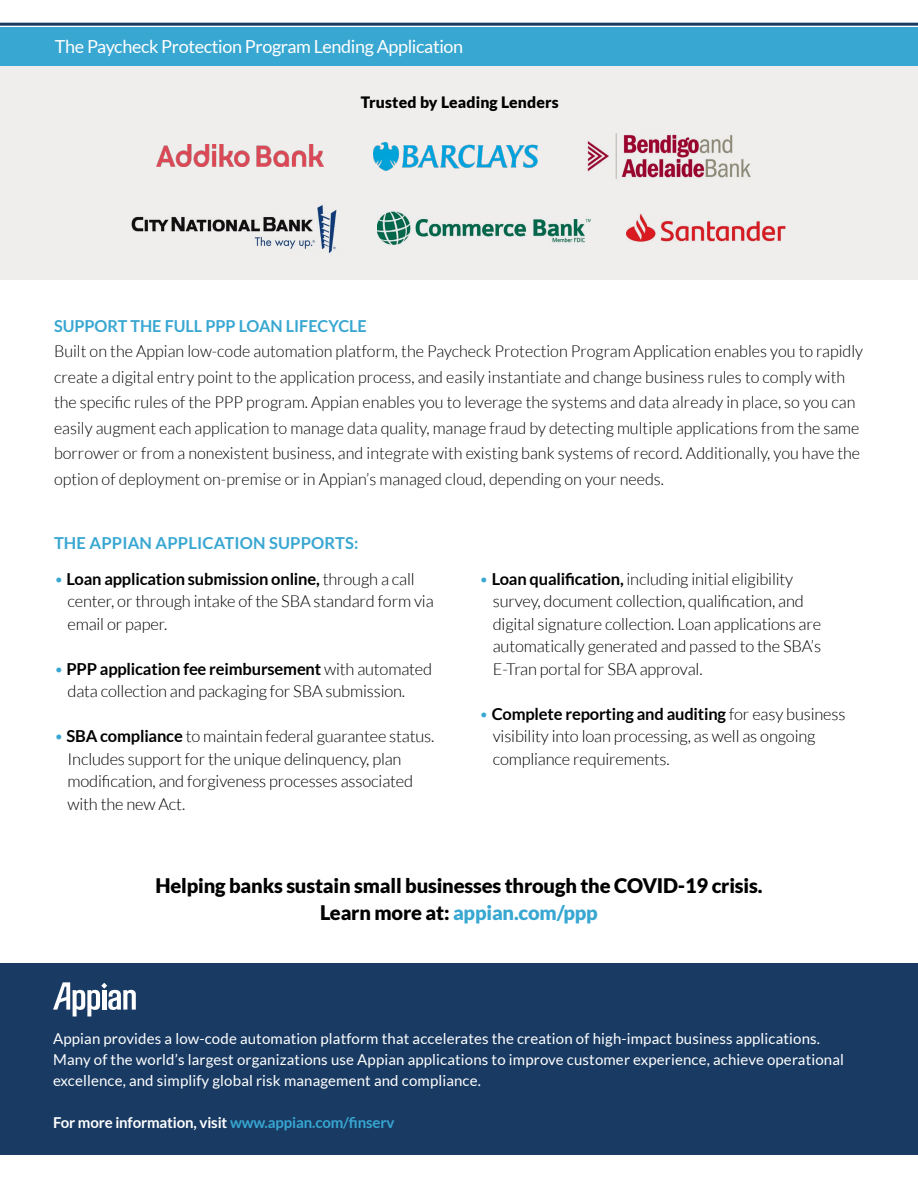
<style>
.page{position:relative;width:918px;height:1188px;background:#fff}
.page>*{position:absolute;margin:0;border:0;box-sizing:border-box;transform-origin:0 0}
.t1{font:900 20.1px/26.7px "Lato";letter-spacing:-.01em;color:#000;text-align:center}
.t2{font:18px "Lato";letter-spacing:-.02em;color:#fff}
.t3{font:300 16.5px/22.5px "Lato";color:#000}
.t4{font:700 16.5px "Lato";color:#38a7d1}
.t5{font:900 15.75px "Lato";letter-spacing:.01em;color:#000}
.t6{font:15px/21px "Lato";letter-spacing:.01em;color:#fff}
.t7{font:700 15px "Lato";letter-spacing:-.01em;color:#fff}
.s1{color:#38a7d1}
.s2{font-weight:700}
</style>
<div class="page">
<div style="left:0;top:65px;width:918px;height:215px;background:#efeeed"></div>
<div style="left:0;top:27px;width:918px;height:39px;background:#38a7d1"></div>
<hr style="left:0;top:23px;width:918px;height:3px;background:#183a63">
<div style="left:0;top:963px;width:918px;height:192px;background:#183a63"></div>
<svg style="left:53px;top:982px;width:83px;height:34px"></svg>
<img style="left:374px;top:143px;width:164px;height:27px">
<img style="left:378px;top:211px;width:213px;height:35px">
<img style="left:131px;top:205px;width:206px;height:48px">
<img style="left:587px;top:133px;width:164px;height:46px">
<img style="left:627px;top:213px;width:159px;height:29px">
<img style="left:156px;top:145px;width:168px;height:21px">
<p class="t2" style="left:55px;top:36px;width:410px">The Paycheck Protection Program Lending Application</p>
<p class="t5" style="left:361px;top:93px;width:199px">Trusted by Leading Lenders</p>
<p class="t4" style="left:54px;top:316px;width:314px">SUPPORT THE FULL PPP LOAN LIFECYCLE</p>
<p class="t3" style="left:54px;top:339px;width:811px;line-height:25.5px">Built on the Appian low-code automation platform, the Paycheck Protection Program Application enables you to rapidly create a digital entry point to the application process, and easily instantiate and change business rules to comply with the specific rules of the PPP program. Appian enables you to leverage the systems and data already in place, so you can easily augment each application to manage data quality, manage fraud by detecting multiple applications from the same borrower or from a nonexistent business, and integrate with existing bank systems of record. Additionally, you have the option of deployment on-premise or in Appian’s managed cloud, depending on your needs.</p>
<p class="t4" style="left:54px;top:534px;width:306px">THE APPIAN APPLICATION SUPPORTS:</p>
<p class="t3" style="left:67px;top:568px;width:368px;text-indent:-13px"><span class="s1">•</span> <span class="s2">Loan application submission online,</span> through a call center, or through intake of the SBA standard form via email or paper.</p>
<p class="t3" style="left:67px;top:658px;width:366px;text-indent:-13px"><span class="s1">•</span> <span class="s2">PPP application fee reimbursement</span> with automated data collection and packaging for SBA submission.</p>
<p class="t3" style="left:67px;top:725px;width:368px;text-indent:-13px"><span class="s1">•</span> <span class="s2">SBA compliance</span> to maintain federal guarantee status.<br>Includes support for the unique delinquency, plan modification, and forgiveness processes associated with the new Act.</p>
<p class="t3" style="left:493px;top:568px;width:330px;text-indent:-13px"><span class="s1">•</span> <span class="s2">Loan qualification,</span> including initial eligibility survey, document collection, qualification, and digital signature collection. Loan applications are automatically generated and passed to the SBA’s E-Tran portal for SBA approval.</p>
<p class="t3" style="left:493px;top:703px;width:354px;text-indent:-13px"><span class="s1">•</span> <span class="s2">Complete reporting and auditing</span> for easy business visibility into loan processing, as well as ongoing compliance requirements.</p>
<p class="t1" style="left:156px;top:872px;width:608px">Helping banks sustain small businesses through the COVID-19 crisis.<br>Learn more at: <span class="s1">appian.com/ppp</span></p>
<p class="t6" style="left:53px;top:1028px;width:792px">Appian provides a low-code automation platform that accelerates the creation of high-impact business applications.<br>Many of the world’s largest organizations use Appian applications to improve customer experience, achieve operational excellence, and simplify global risk management and compliance.</p>
<p class="t7" style="left:53px;top:1114px;width:343px">For more information, visit <span class="s1">www.appian.com/finserv</span></p>
</div>
